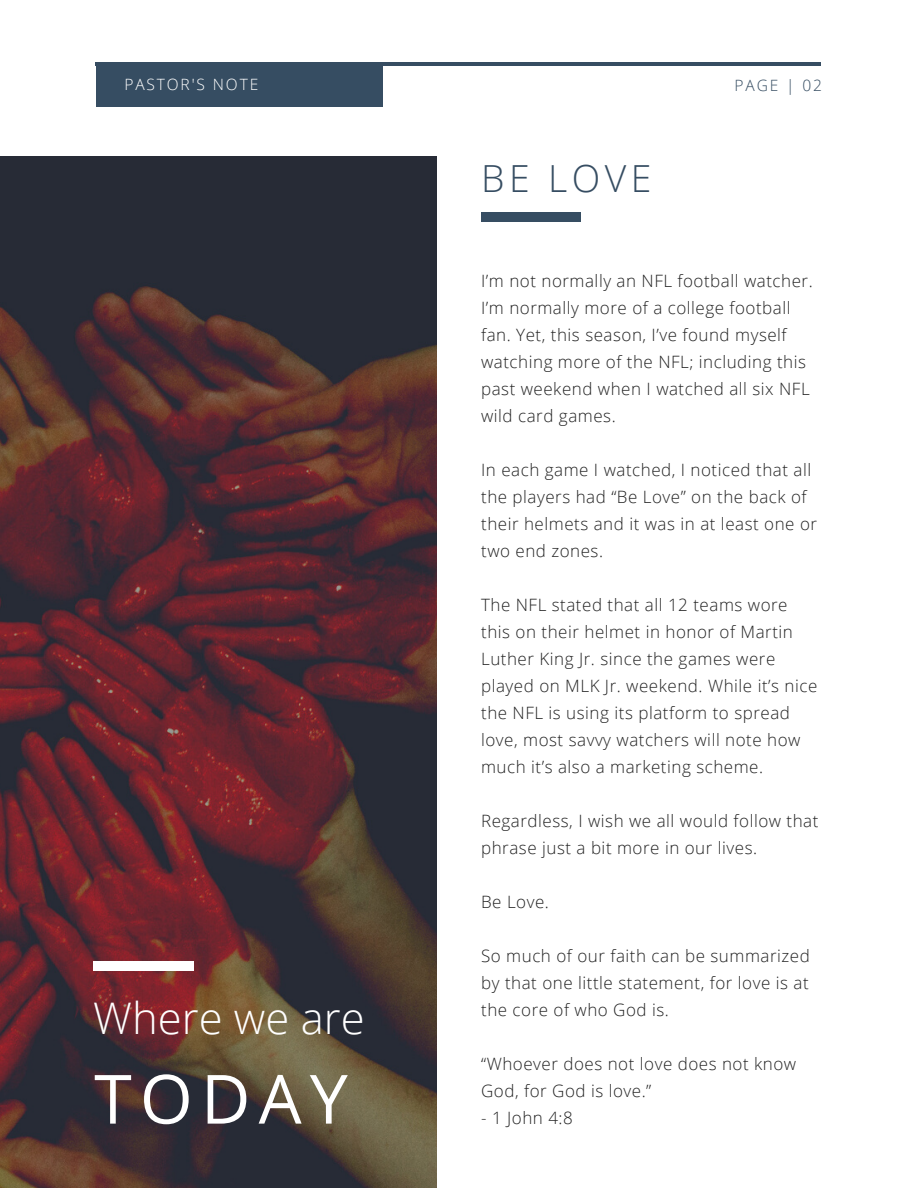
<style>
.page{position:relative;width:918px;height:1188px;background:#fff}
.page>*{position:absolute;margin:0;border:0;box-sizing:border-box;transform-origin:0 0}
.t1{font:67.95px "Open Sans";letter-spacing:.12em;color:#fff}
.t2{font:300 43.65px "Open Sans";color:#fff}
.t3{font:300 37.35px "Open Sans";letter-spacing:.12em;color:#364d62}
.t4{font:300 16.95px/27px "Open Sans";letter-spacing:.03em;color:#222}
.t5{font:300 15.6px "Open Sans";letter-spacing:.12em;color:#fff}
.t6{font:300 15.6px "Open Sans";letter-spacing:.12em;color:#364d62}
</style>
<div class="page">
<hr style="left:96px;top:62px;width:725px;height:4px;background:#364d62">
<div style="left:96px;top:62px;width:287px;height:44px;background:#364d62"></div>
<img style="left:0;top:156px;width:437px;height:1032px">
<div style="left:93px;top:961px;width:100px;height:9px;background:#fff"></div>
<div style="left:481px;top:213px;width:100px;height:9px;background:#364d62"></div>
<p class="t5" style="left:124px;top:73px;width:135px">PASTOR'S NOTE</p>
<p class="t6" style="left:735px;top:74px;width:89px">PAGE | 02</p>
<p class="t3" style="left:481px;top:152px;width:172px">BE LOVE</p>
<p class="t4" style="left:481px;top:266px;width:333px">I’m not normally an NFL football watcher.<br>I’m normally more of a college football fan. Yet, this season, I’ve found myself watching more of the NFL; including this past weekend when I watched all six NFL wild card games.</p>
<p class="t4" style="left:481px;top:455px;width:337px">In each game I watched, I noticed that all the players had “Be Love” on the back of their helmets and it was in at least one or two end zones.</p>
<p class="t2" style="left:93px;top:987px;width:273px">Where we are</p>
<p class="t1" style="left:94px;top:1051px;width:255px">TODAY</p>
<p class="t4" style="left:481px;top:590px;width:338px">The NFL stated that all 12 teams wore this on their helmet in honor of Martin Luther King Jr. since the games were played on MLK Jr. weekend. While it’s nice the NFL is using its platform to spread love, most savvy watchers will note how much it’s also a marketing scheme.</p>
<p class="t4" style="left:481px;top:806px;width:339px">Regardless, I wish we all would follow that phrase just a bit more in our lives.</p>
<p class="t4" style="left:481px;top:887px;width:69px">Be Love.</p>
<p class="t4" style="left:481px;top:941px;width:330px;text-align:justify">So much of our faith can be summarized by that one little statement, for love is at the core of who God is.</p>
<p class="t4" style="left:481px;top:1049px;width:317px">“Whoever does not love does not know<br>God, for God is love.”</p>
<p class="t4" style="left:481px;top:1103px;width:93px">- 1 John 4:8</p>
</div>
